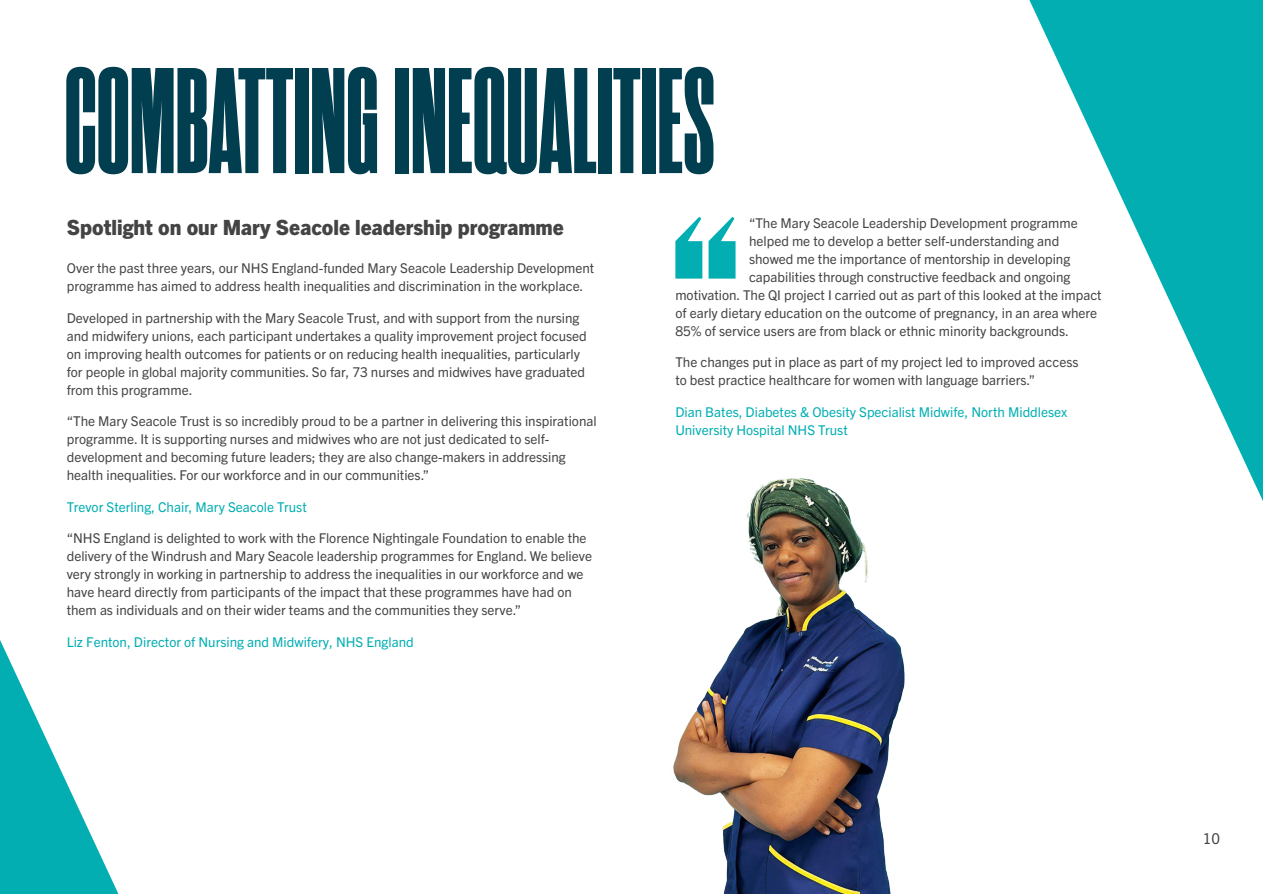
<style>
.page{position:relative;width:1263px;height:894px;background:#fff}
.page>*{position:absolute;margin:0;border:0;box-sizing:border-box;transform-origin:0 0}
.t1{font:800 150px "Rama Gothic C";color:#013e4f}
.t2{font:800 21px "Trade Gothic Next";color:#444}
.t3{font:15px "Trade Gothic Next";color:#444}
.t4{font:13.5px/18px "Trade Gothic Next";color:#444}
.t5{font:13.5px/18px "Trade Gothic Next";color:#02aeb2}
</style>
<div class="page">
<svg style="left:0;top:640px;width:118px;height:253px"></svg>
<svg style="left:675px;top:217px;width:60px;height:61px"></svg>
<img style="left:673px;top:478px;width:232px;height:415px">
<svg style="left:1029px;top:0;width:234px;height:501px"></svg>
<h1 class="t1" style="left:65px;top:52px;width:652px">COMBATTING INEQUALITIES</h1>
<h2 class="t2" style="left:67px;top:214px;width:498px">Spotlight on our Mary Seacole leadership programme</h2>
<p class="t4" style="left:67px;top:259px;width:529px">Over the past three years, our NHS England-funded Mary Seacole Leadership Development programme has aimed to address health inequalities and discrimination in the workplace.</p>
<p class="t4" style="left:67px;top:308px;width:521px">Developed in partnership with the Mary Seacole Trust, and with support from the nursing and midwifery unions, each participant undertakes a quality improvement project focused on improving health outcomes for patients or on reducing health inequalities, particularly for people in global majority communities. So far, 73 nurses and midwives have graduated from this programme.</p>
<p class="t4" style="left:67px;top:412px;width:531px">“The Mary Seacole Trust is so incredibly proud to be a partner in delivering this inspirational programme. It is supporting nurses and midwives who are not just dedicated to self&shy;development and becoming future leaders; they are also change-makers in addressing health inequalities. For our workforce and in our communities.”</p>
<p class="t5" style="left:67px;top:497px;width:241px">Trevor Sterling, Chair, Mary Seacole Trust</p>
<p class="t4" style="left:67px;top:529px;width:527px">“NHS England is delighted to work with the Florence Nightingale Foundation to enable the delivery of the Windrush and Mary Seacole leadership programmes for England. We believe very strongly in working in partnership to address the inequalities in our workforce and we have heard directly from participants of the impact that these programmes have had on them as individuals and on their wider teams and the communities they serve.”</p>
<p class="t5" style="left:67px;top:632px;width:348px">Liz Fenton, Director of Nursing and Midwifery, NHS England</p>
<p class="t4" style="left:749px;top:213px;width:330px">“The Mary Seacole Leadership Development programme</p>
<p class="t4" style="left:749px;top:231px;width:312px">helped me to develop a better self-understanding and</p>
<p class="t4" style="left:749px;top:249px;width:323px">showed me the importance of mentorship in developing</p>
<p class="t4" style="left:749px;top:267px;width:323px">capabilities through constructive feedback and ongoing</p>
<p class="t4" style="left:675px;top:285px;width:428px">motivation. The QI project I carried out as part of this looked at the impact</p>
<p class="t4" style="left:675px;top:303px;width:423px">of early dietary education on the outcome of pregnancy, in an area where</p>
<p class="t4" style="left:675px;top:321px;width:395px">85% of service users are from black or ethnic minority backgrounds.</p>
<p class="t4" style="left:675px;top:353px;width:405px">The changes put in place as part of my project led to improved access to best practice healthcare for women with language barriers.”</p>
<p class="t5" style="left:675px;top:402px;width:393px">Dian Bates, Diabetes &amp; Obesity Specialist Midwife, North Middlesex<br>University Hospital NHS Trust</p>
<p class="t3" style="left:1202px;top:829px;width:19px">10</p>
</div>
